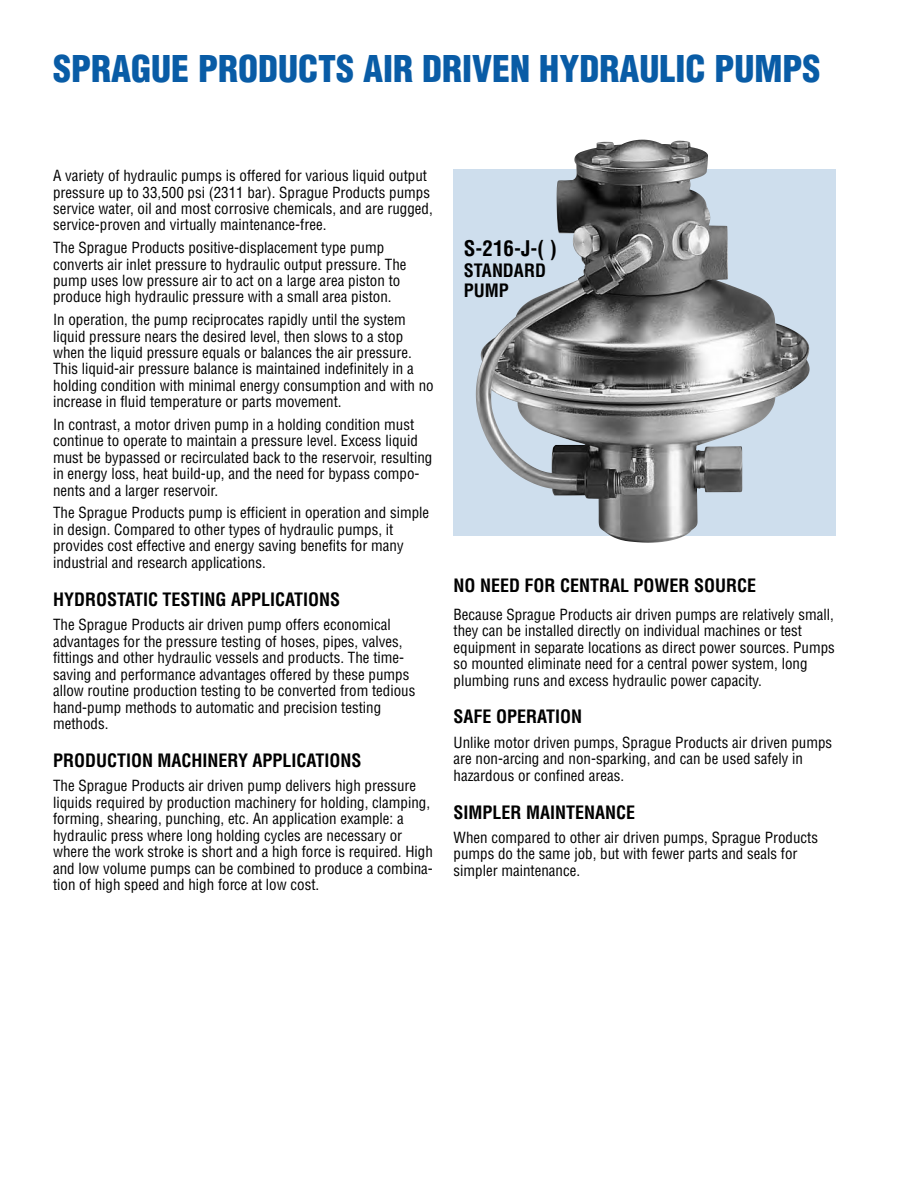
<style>
.page{position:relative;width:918px;height:1188px;background:#fff}
.page>*{position:absolute;margin:0;border:0;box-sizing:border-box;transform-origin:0 0}
.t1{font:900 condensed 36px "Helvetica";color:#095ca6}
.t2{font:700 condensed 21px "Helvetica";color:#000}
.t3{font:700 condensed 18px/19.5px "Helvetica";color:#000}
.t4{font:condensed 15px/16.5px "Helvetica";color:#000}
</style>
<div class="page">
<div style="left:453px;top:169px;width:383px;height:367px;background:#cedeed"></div>
<img style="left:476px;top:140px;width:329px;height:403px">
<p class="t1" style="left:53px;top:46px;width:769px">SPRAGUE PRODUCTS AIR DRIVEN HYDRAULIC PUMPS</p>
<p class="t4" style="left:53px;top:167px;width:381px">A variety of hydraulic pumps is offered for various liquid output pressure up to 33,500 psi (2311 bar). Sprague Products pumps service water, oil and most corrosive chemicals, and are rugged, service-proven and virtually maintenance-free.</p>
<p class="t4" style="left:53px;top:239px;width:355px">The Sprague Products positive-displacement type pump converts air inlet pressure to hydraulic output pressure. The pump uses low pressure air to act on a large area piston to produce high hydraulic pressure with a small area piston.</p>
<p class="t4" style="left:53px;top:311px;width:382px">In operation, the pump reciprocates rapidly until the system liquid pressure nears the desired level, then slows to a stop when the liquid pressure equals or balances the air pressure.<br>This liquid-air pressure balance is maintained indefinitely in a holding condition with minimal energy consumption and with no increase in fluid temperature or parts movement.</p>
<p class="t4" style="left:53px;top:416px;width:381px">In contrast, a motor driven pump in a holding condition must continue to operate to maintain a pressure level. Excess liquid must be bypassed or recirculated back to the reservoir, resulting in energy loss, heat build-up, and the need for bypass compo&shy;nents and a larger reservoir.</p>
<p class="t4" style="left:53px;top:505px;width:378px">The Sprague Products pump is efficient in operation and simple in design. Compared to other types of hydraulic pumps, it provides cost effective and energy saving benefits for many industrial and research applications.</p>
<p class="t3" style="left:53px;top:589px;width:289px">HYDROSTATIC TESTING APPLICATIONS</p>
<p class="t4" style="left:53px;top:616px;width:364px">The Sprague Products air driven pump offers economical advantages for the pressure testing of hoses, pipes, valves, fittings and other hydraulic vessels and products. The time&shy;saving and performance advantages offered by these pumps allow routine production testing to be converted from tedious hand-pump methods to automatic and precision testing methods.</p>
<p class="t3" style="left:53px;top:750px;width:310px">PRODUCTION MACHINERY APPLICATIONS</p>
<p class="t4" style="left:53px;top:777px;width:381px">The Sprague Products air driven pump delivers high pressure liquids required by production machinery for holding, clamping, forming, shearing, punching, etc. An application example: a hydraulic press where long holding cycles are necessary or where the work stroke is short and a high force is required. High and low volume pumps can be combined to produce a combina&shy;tion of high speed and high force at low cost.</p>
<p class="t2" style="left:464px;top:235px;width:94px">S-216-J-( )</p>
<p class="t3" style="left:464px;top:261px;width:84px">STANDARD<br>PUMP</p>
<p class="t3" style="left:454px;top:576px;width:304px">NO NEED FOR CENTRAL POWER SOURCE</p>
<p class="t4" style="left:454px;top:606px;width:383px">Because Sprague Products air driven pumps are relatively small, they can be installed directly on individual machines or test equipment in separate locations as direct power sources. Pumps so mounted eliminate need for a central power system, long plumbing runs and excess hydraulic power capacity.</p>
<p class="t3" style="left:454px;top:707px;width:130px">SAFE OPERATION</p>
<p class="t4" style="left:454px;top:734px;width:380px">Unlike motor driven pumps, Sprague Products air driven pumps are non-arcing and non-sparking, and can be used safely in hazardous or confined areas.</p>
<p class="t3" style="left:454px;top:802px;width:183px">SIMPLER MAINTENANCE</p>
<p class="t4" style="left:454px;top:829px;width:366px">When compared to other air driven pumps, Sprague Products pumps do the same job, but with fewer parts and seals for simpler maintenance.</p>
</div>
